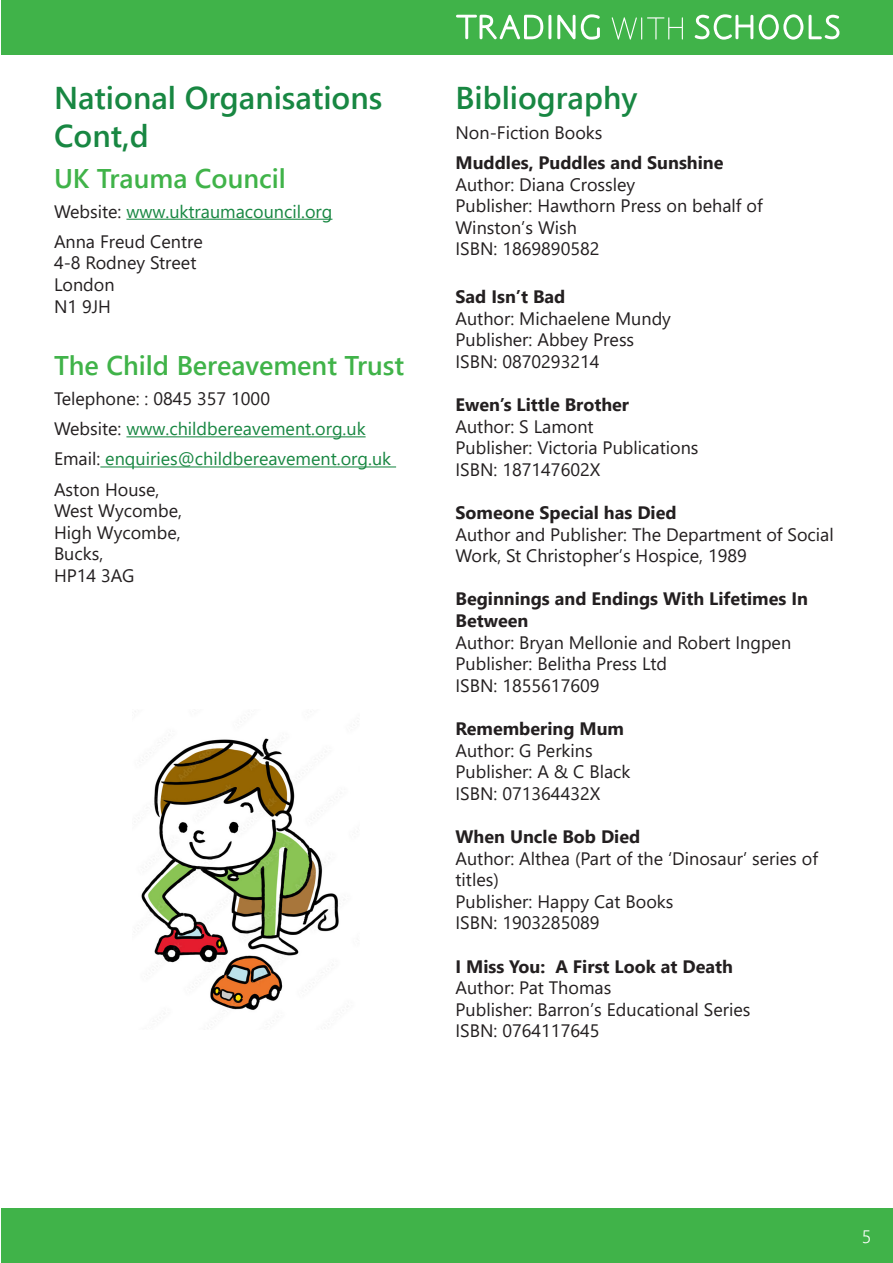
<style>
.page{position:relative;width:893px;height:1263px;background:#fff}
.page>*{position:absolute;margin:0;border:0;box-sizing:border-box;transform-origin:0 0}
.Subhead{font:600 31.5px/37.8px "Segoe UI";color:#188742}
.Subhead-2{font:600 27px "Segoe UI";color:#40b349}
.Body{font:18px/21.6px "Segoe UI";color:#231f20}
.Body-2{font:700 18px/21.6px "Segoe UI";color:#231f20}
.Body-3{font:18px "Segoe UI";color:#188742}
.t1{font:300 18px "Segoe UI";color:#fff}
.s1{color:#231f20}
</style>
<div class="page">
<div style="left:1px;top:0;width:892px;height:54px;background:#40b349"></div>
<div style="left:1px;top:1209px;width:892px;height:54px;background:#40b349"></div>
<svg style="left:695px;top:14px;width:144px;height:26px"></svg>
<svg style="left:612px;top:17px;width:71px;height:23px"></svg>
<svg style="left:456px;top:14px;width:144px;height:26px"></svg>
<hr style="left:126px;top:219px;width:206px;height:1px;background:#188742">
<hr style="left:126px;top:436px;width:240px;height:1px;background:#188742">
<hr style="left:100px;top:466px;width:296px;height:1px;background:#188742">
<img style="left:135px;top:711px;width:204px;height:318px">
<p class="Subhead" style="left:54px;top:76px;width:330px">National Organisations<br>Cont,d</p>
<p class="Subhead-2" style="left:54px;top:152px;width:234px">UK Trauma Council</p>
<p class="Body-3" style="left:54px;top:194px;width:280px"><span class="s1">Website:</span> www.uktraumacouncil.org</p>
<p class="Body" style="left:54px;top:229px;width:150px">Anna Freud Centre</p>
<p class="Body" style="left:54px;top:251px;width:144px">4-8 Rodney Street</p>
<p class="Body" style="left:54px;top:272px;width:62px">London</p>
<p class="Body" style="left:54px;top:294px;width:59px">N1 9JH</p>
<p class="Subhead-2" style="left:54px;top:340px;width:352px">The Child Bereavement Trust</p>
<p class="Body" style="left:54px;top:386px;width:218px">Telephone: : 0845 357 1000</p>
<p class="Body-3" style="left:54px;top:412px;width:313px"><span class="s1">Website:</span> www.childbereavement.org.uk</p>
<p class="Body-3" style="left:54px;top:442px;width:339px"><span class="s1">Email:</span> enquiries@childbereavement.org.uk</p>
<p class="Body" style="left:54px;top:477px;width:107px">Aston House,</p>
<p class="Body" style="left:54px;top:498px;width:129px">West Wycombe,</p>
<p class="Body" style="left:54px;top:520px;width:128px">High Wycombe,</p>
<p class="Body" style="left:54px;top:541px;width:51px">Bucks,</p>
<p class="Body" style="left:54px;top:563px;width:82px">HP14 3AG</p>
<p class="Subhead" style="left:455px;top:76px;width:183px">Bibliography</p>
<p class="Body" style="left:455px;top:120px;width:148px">Non-Fiction Books</p>
<p class="Body-2" style="left:455px;top:150px;width:270px">Muddles, Puddles and Sunshine</p>
<p class="Body" style="left:455px;top:172px;width:181px">Author: Diana Crossley</p>
<p class="Body" style="left:455px;top:193px;width:309px">Publisher: Hawthorn Press on behalf of<br>Winston’s Wish</p>
<p class="Body" style="left:455px;top:237px;width:145px">ISBN: 1869890582</p>
<p class="Body-2" style="left:455px;top:284px;width:111px">Sad Isn’t Bad</p>
<p class="Body" style="left:455px;top:306px;width:217px">Author: Michaelene Mundy</p>
<p class="Body" style="left:455px;top:327px;width:180px">Publisher: Abbey Press</p>
<p class="Body" style="left:455px;top:349px;width:145px">ISBN: 0870293214</p>
<p class="Body-2" style="left:455px;top:392px;width:175px">Ewen’s Little Brother</p>
<p class="Body" style="left:455px;top:414px;width:140px">Author: S Lamont</p>
<p class="Body" style="left:455px;top:435px;width:244px">Publisher: Victoria Publications</p>
<p class="Body" style="left:455px;top:457px;width:146px">ISBN: 187147602X</p>
<p class="Body-2" style="left:455px;top:500px;width:223px">Someone Special has Died</p>
<p class="Body" style="left:455px;top:522px;width:380px">Author and Publisher: The Department of Social<br>Work, St Christopher’s Hospice, 1989</p>
<p class="Body-2" style="left:455px;top:587px;width:354px">Beginnings and Endings With Lifetimes In<br>Between</p>
<p class="Body" style="left:455px;top:630px;width:337px">Author: Bryan Mellonie and Robert Ingpen</p>
<p class="Body" style="left:455px;top:651px;width:213px">Publisher: Belitha Press Ltd</p>
<p class="Body" style="left:455px;top:673px;width:145px">ISBN: 1855617609</p>
<p class="Body-2" style="left:455px;top:716px;width:170px">Remembering Mum</p>
<p class="Body" style="left:455px;top:738px;width:139px">Author: G Perkins</p>
<p class="Body" style="left:455px;top:759px;width:176px">Publisher: A &amp; C Black</p>
<p class="Body" style="left:455px;top:781px;width:146px">ISBN: 071364432X</p>
<p class="Body-2" style="left:455px;top:824px;width:186px">When Uncle Bob Died</p>
<p class="Body" style="left:455px;top:846px;width:364px">Author: Althea (Part of the ‘Dinosaur’ series of titles)</p>
<p class="Body" style="left:455px;top:889px;width:219px">Publisher: Happy Cat Books</p>
<p class="Body" style="left:455px;top:910px;width:145px">ISBN: 1903285089</p>
<p class="Body-2" style="left:455px;top:954px;width:279px">I Miss You: A First Look at Death</p>
<p class="Body" style="left:455px;top:975px;width:157px">Author: Pat Thomas</p>
<p class="Body" style="left:455px;top:997px;width:296px">Publisher: Barron’s Educational Series</p>
<p class="Body" style="left:455px;top:1018px;width:145px">ISBN: 0764117645</p>
<p class="t1" style="left:862px;top:1219px;width:11px">5</p>
</div>
